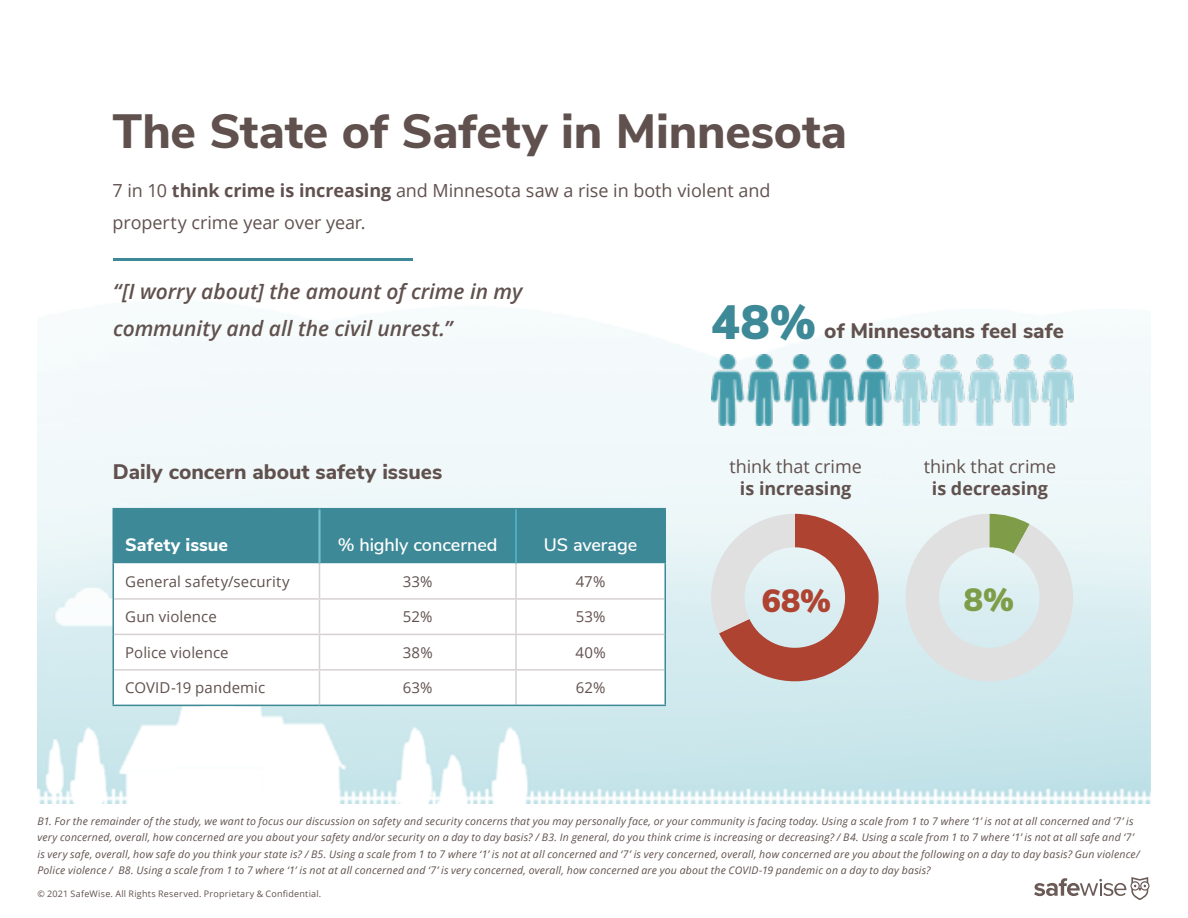
<style>
.page{position:relative;width:1188px;height:918px;background:#fff}
.page>*{position:absolute;margin:0;border:0;box-sizing:border-box;transform-origin:0 0}
.t1{font:800 48px "Nunito Sans";letter-spacing:-.005em;color:#60514e}
.t2{font:900 48px "Nunito Sans";color:#3d8997}
.t3{font:900 32.1px "Nunito Sans";color:#ae4332}
.t4{font:900 32.1px "Nunito Sans";color:#7f9d49}
.t5{font:italic 600 21px/37.5px "Open Sans";color:#60514e}
.t6{font:800 21px "Nunito Sans";color:#60514e}
.t7{font:18px/31.5px "Open Sans";letter-spacing:-.005em;color:#60514e}
.t8{font:600 18px "Nunito Sans";letter-spacing:-.005em;color:#fff}
.t9{font:700 18px "Open Sans";color:#60514e}
.t10{font:800 18px "Nunito Sans";color:#fff}
.t11{font:15px "Open Sans";letter-spacing:.005em;color:#60514e}
.t12{font:italic 10.5px/16.5px "Open Sans";letter-spacing:.02em;color:#60514e}
.t13{font:9px "Open Sans";letter-spacing:.025em;color:#60514e}
.s1{font-weight:700}
</style>
<div class="page">
<svg style="left:1034px;top:877px;width:116px;height:23px"></svg>
<img style="left:37px;top:323px;width:1114px;height:481px">
<hr style="left:113px;top:258px;width:300px;height:3px;background:#3d8997">
<div style="left:114px;top:509px;width:550px;height:54px;background:#3d8997"></div>
<svg style="left:114px;top:563px;width:550px;height:142px"></svg>
<hr style="left:319px;top:563px;width:1px;height:35px;background:#d6d1d0">
<hr style="left:515px;top:563px;width:2px;height:35px;background:#d6d1d0">
<hr style="left:114px;top:598px;width:206px;height:2px;background:#d6d1d0">
<hr style="left:114px;top:634px;width:206px;height:1px;background:#d6d1d0">
<hr style="left:319px;top:600px;width:1px;height:34px;background:#d6d1d0">
<hr style="left:319px;top:635px;width:1px;height:34px;background:#d6d1d0">
<hr style="left:320px;top:598px;width:196px;height:2px;background:#d6d1d0">
<hr style="left:320px;top:634px;width:196px;height:1px;background:#d6d1d0">
<hr style="left:515px;top:600px;width:2px;height:34px;background:#d6d1d0">
<hr style="left:515px;top:635px;width:2px;height:34px;background:#d6d1d0">
<hr style="left:516px;top:598px;width:148px;height:2px;background:#d6d1d0">
<hr style="left:516px;top:634px;width:148px;height:1px;background:#d6d1d0">
<hr style="left:114px;top:669px;width:206px;height:2px;background:#d6d1d0">
<hr style="left:319px;top:671px;width:1px;height:34px;background:#d6d1d0">
<hr style="left:320px;top:669px;width:196px;height:2px;background:#d6d1d0">
<hr style="left:515px;top:671px;width:2px;height:34px;background:#d6d1d0">
<hr style="left:516px;top:669px;width:148px;height:2px;background:#d6d1d0">
<hr style="left:319px;top:509px;width:1px;height:54px;background:#4dacbd">
<hr style="left:320px;top:509px;width:1px;height:54px;background:#4dacbd">
<hr style="left:515px;top:509px;width:1px;height:54px;background:#4dacbd">
<hr style="left:516px;top:509px;width:1px;height:54px;background:#4dacbd">
<hr style="left:112px;top:509px;width:2px;height:54px;background:#3d8997">
<hr style="left:112px;top:508px;width:208px;height:1px;background:#3d8997">
<hr style="left:320px;top:508px;width:196px;height:1px;background:#3d8997">
<hr style="left:516px;top:508px;width:150px;height:1px;background:#3d8997">
<hr style="left:664px;top:509px;width:2px;height:54px;background:#3d8997">
<hr style="left:112px;top:563px;width:2px;height:36px;background:#3d8997">
<hr style="left:664px;top:563px;width:2px;height:36px;background:#3d8997">
<hr style="left:112px;top:599px;width:2px;height:35px;background:#3d8997">
<hr style="left:664px;top:599px;width:2px;height:35px;background:#3d8997">
<hr style="left:112px;top:634px;width:2px;height:36px;background:#3d8997">
<hr style="left:664px;top:634px;width:2px;height:36px;background:#3d8997">
<hr style="left:112px;top:670px;width:2px;height:35px;background:#3d8997">
<hr style="left:112px;top:705px;width:208px;height:1px;background:#3d8997">
<hr style="left:320px;top:705px;width:196px;height:1px;background:#3d8997">
<hr style="left:664px;top:670px;width:2px;height:35px;background:#3d8997">
<hr style="left:516px;top:705px;width:150px;height:1px;background:#3d8997">
<svg style="left:894px;top:514px;width:191px;height:179px;background:#dae6e5"></svg>
<svg style="left:699px;top:514px;width:180px;height:167px;background:#ceb6b2"></svg>
<img style="left:711px;top:354px;width:363px;height:72px">
<h1 class="t1" style="left:112px;top:96px;width:736px">The State of Safety in Minnesota</h1>
<h3 class="t7" style="left:112px;top:175px;width:659px">7 in 10 <span class="s1">think crime is increasing</span> and Minnesota saw a rise in both violent and property crime year over year.</h3>
<h3 class="t5" style="left:113px;top:272px;width:411px">“[I worry about] the amount of crime in my community and all the civil unrest.”</h3>
<h1 class="t2" style="left:711px;top:287px;width:107px">48%</h1>
<h3 class="t6" style="left:824px;top:315px;width:241px">of Minnesotans feel safe</h3>
<h3 class="t6" style="left:113px;top:456px;width:331px">Daily concern about safety issues</h3>
<h3 class="t10" style="left:125px;top:532px;width:104px">Safety issue</h3>
<h3 class="t8" style="left:338px;top:532px;width:161px">% highly concerned</h3>
<h3 class="t8" style="left:544px;top:532px;width:95px">US average</h3>
<h3 class="t11" style="left:125px;top:571px;width:166px">General safety/security</h3>
<h3 class="t11" style="left:403px;top:571px;width:31px">33%</h3>
<h3 class="t11" style="left:576px;top:571px;width:31px">47%</h3>
<h3 class="t11" style="left:125px;top:607px;width:93px">Gun violence</h3>
<h3 class="t11" style="left:403px;top:607px;width:31px">52%</h3>
<h3 class="t11" style="left:576px;top:607px;width:31px">53%</h3>
<h3 class="t11" style="left:125px;top:642px;width:105px">Police violence</h3>
<h3 class="t11" style="left:403px;top:642px;width:31px">38%</h3>
<h3 class="t11" style="left:576px;top:642px;width:32px">40%</h3>
<h3 class="t11" style="left:125px;top:678px;width:141px">COVID-19 pandemic</h3>
<h3 class="t11" style="left:403px;top:678px;width:31px">63%</h3>
<h3 class="t11" style="left:576px;top:678px;width:31px">62%</h3>
<h3 class="t7" style="left:729px;top:450px;width:134px">think that crime</h3>
<h3 class="t9" style="left:740px;top:476px;width:113px">is increasing</h3>
<h3 class="t7" style="left:924px;top:450px;width:134px">think that crime</h3>
<h3 class="t9" style="left:932px;top:476px;width:118px">is decreasing</h3>
<h2 class="t3" style="left:762px;top:577px;width:71px">68%</h2>
<h2 class="t4" style="left:964px;top:576px;width:52px">8%</h2>
<p class="t12" style="left:37px;top:812px;width:1104px">B1. For the remainder of the study, we want to focus our discussion on safety and security concerns that you may personally face, or your community is facing today. Using a scale from 1 to 7 where ‘1’ is not at all concerned and ‘7’ is very concerned, overall, how concerned are you about your safety and/or security on a day to day basis? / B3. In general, do you think crime is increasing or decreasing? / B4. Using a scale from 1 to 7 where ‘1’ is not at all safe and ‘7’ is very safe, overall, how safe do you think your state is? / B5. Using a scale from 1 to 7 where ‘1’ is not at all concerned and ‘7’ is very concerned, overall, how concerned are you about the following on a day to day basis? Gun violence/ Police violence / B8. Using a scale from 1 to 7 where ‘1’ is not at all concerned and ‘7’ is very concerned, overall, how concerned are you about the COVID-19 pandemic on a day to day basis?</p>
<p class="t13" style="left:37px;top:887px;width:285px">© 2021 SafeWise. All Rights Reserved. Proprietary &amp; Confidential.</p>
</div>
